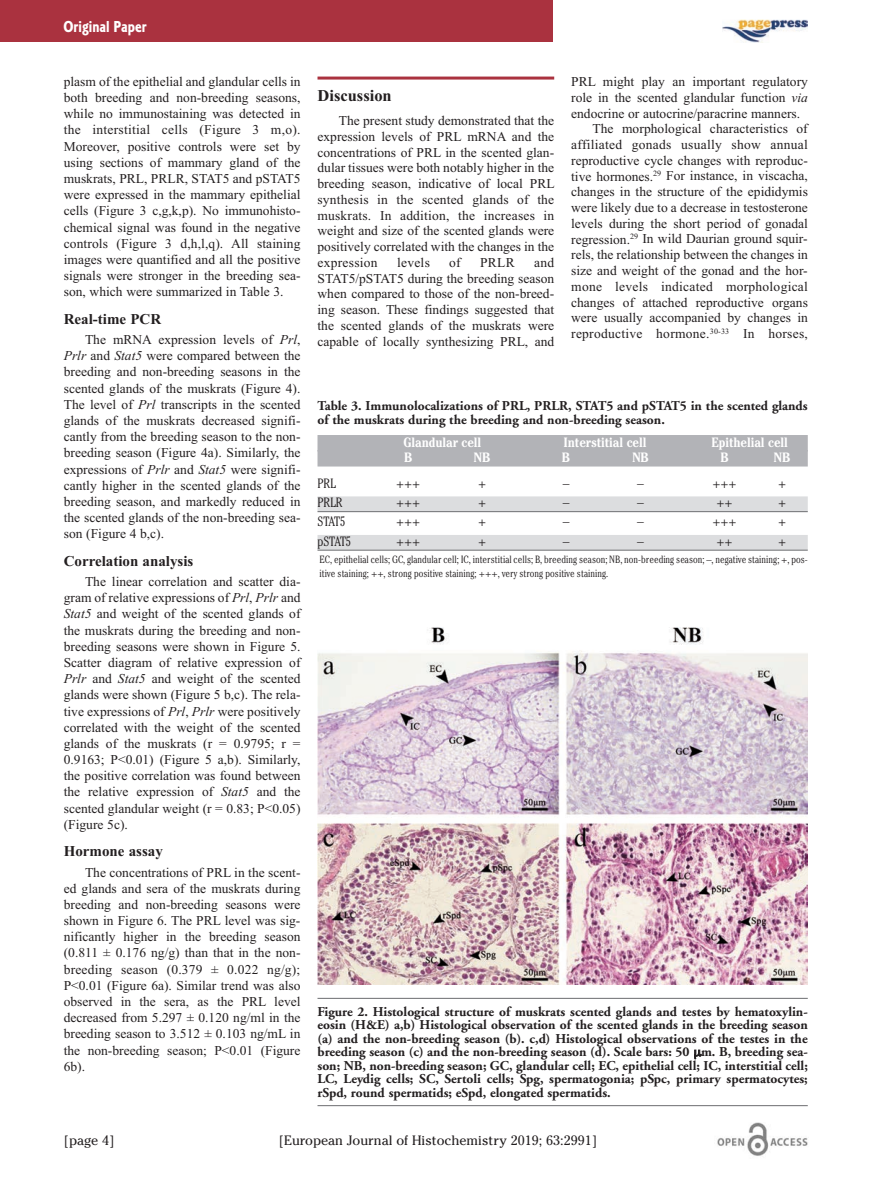
<style>
.page{position:relative;width:893px;height:1191px;background:#fff}
.page>*{position:absolute;margin:0;border:0;box-sizing:border-box;transform-origin:0 0}
.t1{font:16.5px "Corinthian Bold Condensed Plain";color:#fff}
.t2{font:700 16.5px "Times New Roman";color:#231f20}
.t3{font:700 15px "Times New Roman";color:#231f20}
.t4{font:13.5px/16.2px "Times New Roman";color:#231f20;text-align:justify}
.t5{font:700 13.5px/13.5px "Adobe Garamond";color:#231f20;text-align:justify}
.t6{font:13.5px "Times New Roman";letter-spacing:.02em;color:#231f20}
.t7{font:300 condensed 13.5px "Cheltenham";letter-spacing:-.01em;color:#231f20}
.t8{font:13.5px "Cheltenham";color:#231f20}
.t9{font:700 condensed 13.5px "Cheltenham";letter-spacing:-.01em;color:#fff}
.t10{font:300 condensed 10.5px/13.5px "Cheltenham";color:#231f20}
.s1{font-style:italic}
</style>
<div class="page">
<div style="left:0;top:0;width:553px;height:42px;background:#aa323f"></div>
<hr style="left:317px;top:77px;width:237px;height:3px;background:#aa323f">
<img style="left:717px;top:1123px;width:91px;height:33px">
<img style="left:723px;top:19px;width:84px;height:24px">
<hr style="left:317px;top:998px;width:491px;height:1px;background:#6c6d70">
<hr style="left:317px;top:1105px;width:491px;height:1px;background:#6c6d70">
<img style="left:317px;top:627px;width:491px;height:357px">
<div style="left:317px;top:435px;width:491px;height:16px;background:#b2b3b7"></div>
<div style="left:317px;top:450px;width:491px;height:16px;background:#b2b3b7"></div>
<div style="left:317px;top:496px;width:491px;height:15px;background:#dcdddf"></div>
<hr style="left:317px;top:511px;width:491px;height:1px;background:#6c6d70">
<div style="left:317px;top:535px;width:491px;height:15px;background:#dcdddf"></div>
<hr style="left:317px;top:550px;width:491px;height:1px;background:#6c6d70">
<p class="t1" style="left:63px;top:21px;width:85px">Original Paper</p>
<p class="t4" style="left:64px;top:73px;width:238px">plasm of the epithelial and glandular cells in both breeding and non-breeding seasons, while no immunostaining was detected in the interstitial cells (Figure 3 m,o).<br>Moreover, positive controls were set by using sections of mammary gland of the muskrats, PRL, PRLR, STAT5 and pSTAT5 were expressed in the mammary epithelial cells (Figure 3 c,g,k,p). No immunohisto&shy;chemical signal was found in the negative controls (Figure 3 d,h,l,q). All staining images were quantified and all the positive signals were stronger in the breeding sea&shy;son, which were summarized in Table 3.</p>
<p class="t3" style="left:64px;top:310px;width:99px">Real-time PCR</p>
<p class="t4" style="left:64px;top:331px;width:238px;text-indent:21px">The mRNA expression levels of <span class="s1">Prl</span>, <span class="s1">Prlr</span> and <span class="s1">Stat5</span> were compared between the breeding and non-breeding seasons in the scented glands of the muskrats (Figure 4).<br>The level of <span class="s1">Prl</span> transcripts in the scented glands of the muskrats decreased signifi&shy;cantly from the breeding season to the non&shy;breeding season (Figure 4a). Similarly, the expressions of <span class="s1">Prlr</span> and <span class="s1">Stat5</span> were signifi&shy;cantly higher in the scented glands of the breeding season, and markedly reduced in the scented glands of the non-breeding sea&shy;son (Figure 4 b,c).</p>
<p class="t3" style="left:64px;top:551px;width:131px">Correlation analysis</p>
<p class="t4" style="left:64px;top:573px;width:238px;text-indent:21px">The linear correlation and scatter dia&shy;gram of relative expressions of <span class="s1">Prl</span>, <span class="s1">Prlr</span> and <span class="s1">Stat5</span> and weight of the scented glands of the muskrats during the breeding and non&shy;breeding seasons were shown in Figure 5.<br>Scatter diagram of relative expression of <span class="s1">Prlr</span> and <span class="s1">Stat5</span> and weight of the scented glands were shown (Figure 5 b,c). The rela&shy;tive expressions of <span class="s1">Prl</span>, <span class="s1">Prlr</span> were positively correlated with the weight of the scented glands of the muskrats (r = 0.9795; r = 0.9163; P&lt;0.01) (Figure 5 a,b). Similarly, the positive correlation was found between the relative expression of <span class="s1">Stat5</span> and the scented glandular weight (r = 0.83; P&lt;0.05) (Figure 5c).</p>
<p class="t3" style="left:64px;top:842px;width:101px">Hormone assay</p>
<p class="t4" style="left:64px;top:863px;width:238px;text-indent:21px">The concentrations of PRL in the scent&shy;ed glands and sera of the muskrats during breeding and non-breeding seasons were shown in Figure 6. The PRL level was sig&shy;nificantly higher in the breeding season (0.811 ± 0.176 ng/g) than that in the non&shy;breeding season (0.379 ± 0.022 ng/g); P&lt;0.01 (Figure 6a). Similar trend was also observed in the sera, as the PRL level decreased from 5.297 ± 0.120 ng/ml in the breeding season to 3.512 ± 0.103 ng/mL in the non-breeding season; P&lt;0.01 (Figure 6b).</p>
<p class="t2" style="left:317px;top:85px;width:76px">Discussion</p>
<p class="t4" style="left:317px;top:113px;width:239px;line-height:15.8px;text-indent:21px">The present study demonstrated that the expression levels of PRL mRNA and the concentrations of PRL in the scented glan&shy;dular tissues were both notably higher in the breeding season, indicative of local PRL synthesis in the scented glands of the muskrats. In addition, the increases in weight and size of the scented glands were positively correlated with the changes in the expression</p>
<p class="t4" style="left:317px;top:254px;width:238px;line-height:15.8px;text-indent:217px">and STAT5/pSTAT5 during the breeding season when compared to those of the non-breed&shy;ing season. These findings suggested that the scented glands of the muskrats were capable of locally synthesizing PRL, and</p>
<p class="t4" style="left:397px;top:254px;width:34px">levels</p>
<p class="t4" style="left:449px;top:254px;width:13px">of</p>
<p class="t4" style="left:480px;top:254px;width:36px">PRLR</p>
<p class="t4" style="left:571px;top:73px;width:238px">PRL might play an important regulatory</p>
<p class="t4" style="left:571px;top:89px;width:238px">role in the scented glandular function <span class="s1">via</span></p>
<p class="t4" style="left:571px;top:105px;width:230px">endocrine or autocrine/paracrine manners.</p>
<p class="t4" style="left:592px;top:120px;width:217px">The morphological characteristics of</p>
<p class="t6" style="left:571px;top:136px;width:238px">affiliated gonads usually show annual</p>
<p class="t4" style="left:571px;top:152px;width:238px">reproductive cycle changes with reproduc-</p>
<p class="t4" style="left:571px;top:168px;width:238px">tive hormones.<sup>29</sup> For instance, in viscacha,</p>
<p class="t4" style="left:571px;top:183px;width:238px">changes in the structure of the epididymis</p>
<p class="t4" style="left:571px;top:199px;width:238px">were likely due to a decrease in testosterone</p>
<p class="t4" style="left:571px;top:215px;width:238px">levels during the short period of gonadal</p>
<p class="t4" style="left:571px;top:231px;width:238px">regression.<sup>29</sup> In wild Daurian ground squir-</p>
<p class="t4" style="left:571px;top:246px;width:238px">rels, the relationship between the changes in</p>
<p class="t4" style="left:571px;top:262px;width:238px">size and weight of the gonad and the hor-</p>
<p class="t6" style="left:571px;top:278px;width:238px">mone levels indicated morphological</p>
<p class="t4" style="left:571px;top:294px;width:238px">changes of attached reproductive organs</p>
<p class="t4" style="left:571px;top:309px;width:238px">were usually accompanied by changes in</p>
<p class="t6" style="left:571px;top:325px;width:238px">reproductive hormone.<sup>30-33</sup> In horses,</p>
<p class="t5" style="left:317px;top:400px;width:492px">Table 3. Immunolocalizations of PRL, PRLR, STAT5 and pSTAT5 in the scented glands of the muskrats during the breeding and non-breeding season.</p>
<p class="t9" style="left:403px;top:438px;width:79px">Glandular cell</p>
<p class="t9" style="left:563px;top:438px;width:85px">Interstitial cell</p>
<p class="t9" style="left:711px;top:438px;width:78px">Epithelial cell</p>
<p class="t9" style="left:404px;top:453px;width:10px">B</p>
<p class="t9" style="left:474px;top:453px;width:18px">NB</p>
<p class="t9" style="left:562px;top:453px;width:10px">B</p>
<p class="t9" style="left:632px;top:453px;width:18px">NB</p>
<p class="t9" style="left:721px;top:453px;width:10px">B</p>
<p class="t9" style="left:774px;top:453px;width:18px">NB</p>
<p class="t7" style="left:317px;top:478px;width:20px">PRL</p>
<p class="t7" style="left:396px;top:478px;width:26px">+++</p>
<p class="t7" style="left:478px;top:478px;width:10px">+</p>
<p class="t7" style="left:563px;top:478px;width:8px">–</p>
<p class="t7" style="left:637px;top:478px;width:8px">–</p>
<p class="t7" style="left:713px;top:478px;width:26px">+++</p>
<p class="t7" style="left:778px;top:478px;width:10px">+</p>
<p class="t7" style="left:317px;top:498px;width:27px">PRLR</p>
<p class="t7" style="left:396px;top:498px;width:26px">+++</p>
<p class="t7" style="left:478px;top:498px;width:10px">+</p>
<p class="t7" style="left:563px;top:498px;width:8px">–</p>
<p class="t7" style="left:637px;top:498px;width:8px">–</p>
<p class="t7" style="left:717px;top:498px;width:18px">++</p>
<p class="t7" style="left:778px;top:498px;width:10px">+</p>
<p class="t7" style="left:317px;top:517px;width:29px">STAT5</p>
<p class="t7" style="left:396px;top:517px;width:26px">+++</p>
<p class="t7" style="left:478px;top:517px;width:10px">+</p>
<p class="t7" style="left:563px;top:517px;width:8px">–</p>
<p class="t7" style="left:637px;top:517px;width:8px">–</p>
<p class="t7" style="left:713px;top:517px;width:26px">+++</p>
<p class="t7" style="left:778px;top:517px;width:10px">+</p>
<p class="t7" style="left:317px;top:536px;width:35px">pSTAT5</p>
<p class="t7" style="left:396px;top:536px;width:26px">+++</p>
<p class="t7" style="left:478px;top:536px;width:10px">+</p>
<p class="t7" style="left:563px;top:536px;width:8px">–</p>
<p class="t7" style="left:637px;top:536px;width:8px">–</p>
<p class="t7" style="left:717px;top:536px;width:18px">++</p>
<p class="t7" style="left:778px;top:536px;width:10px">+</p>
<p class="t10" style="left:320px;top:554px;width:490px">EC, epithelial cells; GC, glandular cell; IC, interstitial cells; B, breeding season; NB, non-breeding season; –, negative staining; +, pos&shy;itive staining; ++, strong positive staining; +++, very strong positive staining.</p>
<p class="t5" style="left:317px;top:1006px;width:492px">Figure 2. Histological structure of muskrats scented glands and testes by hematoxylin&shy;eosin (H&amp;E) a,b) Histological observation of the scented glands in the breeding season (a) and the non-breeding season (b). c,d) Histological observations of the testes in the breeding season (c) and the non-breeding season (d). Scale bars: 50 m. B, breeding sea&shy;son; NB, non-breeding season; GC, glandular cell; EC, epithelial cell; IC, interstitial cell; LC, Leydig cells; SC, Sertoli cells; Spg, spermatogonia; pSpc, primary spermatocytes; rSpd, round spermatids; eSpd, elongated spermatids.</p>
<p class="t8" style="left:64px;top:1132px;width:52px">[page 4]</p>
<p class="t8" style="left:279px;top:1132px;width:320px">[European Journal of Histochemistry 2019; 63:2991]</p>
</div>
